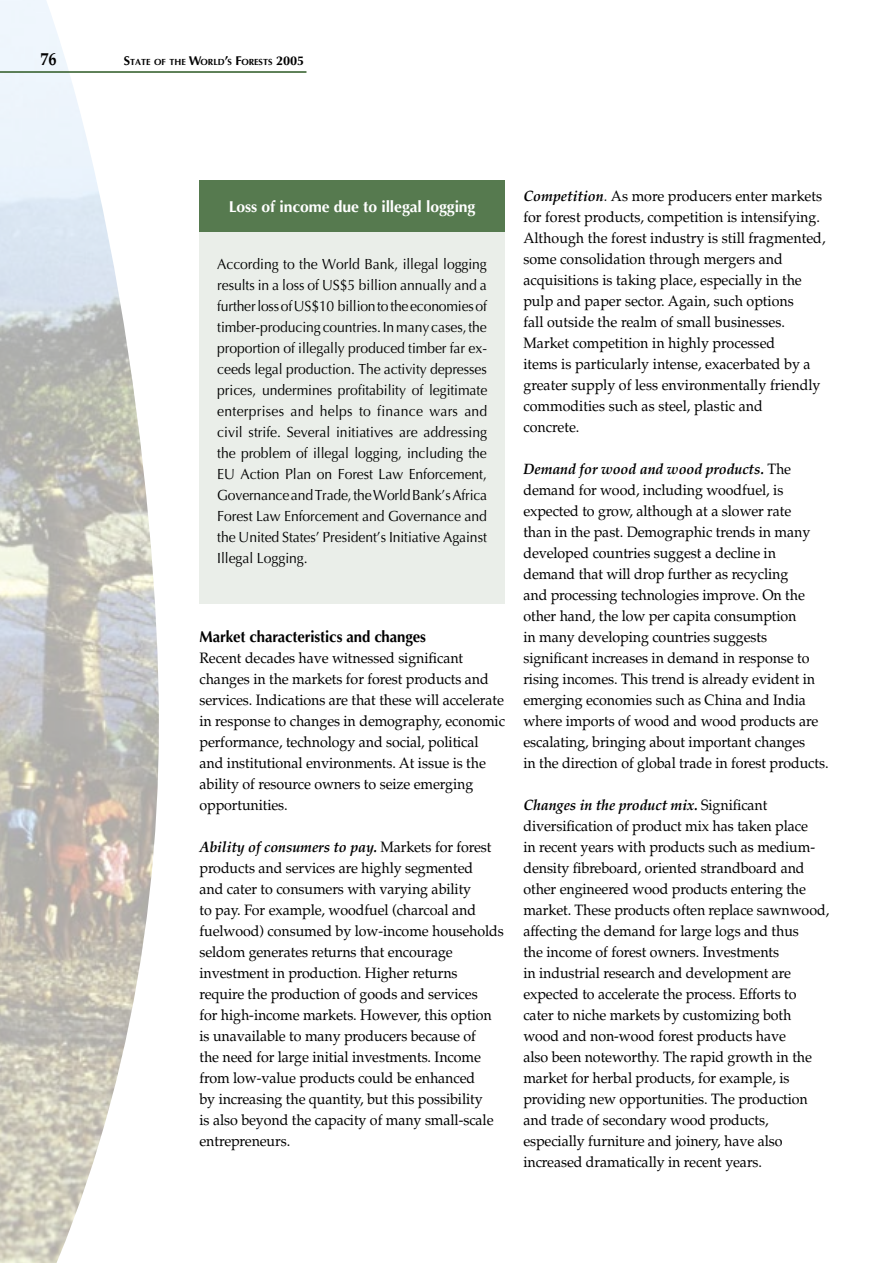
<style>
.page{position:relative;width:893px;height:1263px;background:#fff}
.page>*{position:absolute;margin:0;border:0;box-sizing:border-box;transform-origin:0 0}
.t1{font:700 18px "Palatino";color:#000;scale:.9 1}
.t2{font:700 15.75px "Optima LT Std";letter-spacing:-.005em;color:#000;scale:.95 1}
.t3{font:700 15.75px "Optima LT Std";letter-spacing:-.005em;color:#fff}
.t4{font:15px/21px "Palatino";letter-spacing:-.005em;color:#000;scale:.95 1}
.t5{font:14.7px/21px "Optima LT Std";letter-spacing:-.005em;color:#000;text-align:justify;scale:.95 1}
.t6{font:700 8.85px "Optima LT Std";color:#000}
.s1{font-size:12.75px}
.s2{font-weight:700;font-style:italic}
.s3{font-style:italic}
</style>
<div class="page">
<svg style="left:2px;top:0;width:157px;height:1263px"></svg>
<hr style="left:0;top:71px;width:306px;height:2px;background:#2c5923">
<div style="left:199px;top:186px;width:306px;height:418px;background:#eaeee9"></div>
<div style="left:199px;top:180px;width:306px;height:52px;background:#567a4f"></div>
<p class="t1" style="left:40px;top:47px;width:19px">76</p>
<p class="t6" style="left:124px;top:57px;width:182px"><span class="s1">S</span>TATE OF THE <span class="s1">W</span>ORLD<span class="s1">’</span>S <span class="s1">F</span>ORESTS <span class="s1">2005</span></p>
<p class="t3" style="left:229px;top:197px;width:248px">Loss of income due to illegal logging</p>
<p class="t5" style="left:217px;top:254px;width:286px">According to the World Bank, illegal logging results in a loss of US$5 billion annually and a further loss of US$10 billion to the economies of timber-producing countries. In many cases, the proportion of illegally produced timber far ex&shy;ceeds legal production. The activity depresses prices, undermines profitability of legitimate enterprises and helps to finance wars and civil strife. Several initiatives are addressing the problem of illegal logging, including the EU Action Plan on Forest Law Enforcement, Governance and Trade, the World Bank’s Africa Forest Law Enforcement and Governance and the United States’ President’s Initiative Against Illegal Logging.</p>
<p class="t2" style="left:200px;top:627px;width:240px">Market characteristics and changes</p>
<p class="t4" style="left:200px;top:648px;width:323px">Recent decades have witnessed significant changes in the markets for forest products and services. Indications are that these will accelerate in response to changes in demography, economic performance, technology and social, political and institutional environments. At issue is the ability of resource owners to seize emerging opportunities.</p>
<p class="t4" style="left:200px;top:837px;width:322px"><span class="s2">Ability of consumers to pay.</span> Markets for forest products and services are highly segmented<br>and cater to consumers with varying ability<br>to pay. For example, woodfuel (charcoal and fuelwood) consumed by low-income households seldom generates returns that encourage investment in production. Higher returns require the production of goods and services<br>for high-income markets. However, this option is unavailable to many producers because of<br>the need for large initial investments. Income from low-value products could be enhanced<br>by increasing the quantity, but this possibility<br>is also beyond the capacity of many small-scale entrepreneurs.</p>
<p class="t4" style="left:523px;top:186px;width:320px"><span class="s2">Competition</span><span class="s3">.</span> As more producers enter markets for forest products, competition is intensifying.<br>Although the forest industry is still fragmented, some consolidation through mergers and acquisitions is taking place, especially in the pulp and paper sector. Again, such options<br>fall outside the realm of small businesses.<br>Market competition in highly processed<br>items is particularly intense, exacerbated by a greater supply of less environmentally friendly commodities such as steel, plastic and<br>concrete.</p>
<p class="t4" style="left:523px;top:459px;width:323px"><span class="s2">Demand for wood and wood products.</span> The demand for wood, including woodfuel, is expected to grow, although at a slower rate<br>than in the past. Demographic trends in many developed countries suggest a decline in demand that will drop further as recycling<br>and processing technologies improve. On the other hand, the low per capita consumption<br>in many developing countries suggests significant increases in demand in response to rising incomes. This trend is already evident in emerging economies such as China and India where imports of wood and wood products are escalating, bringing about important changes<br>in the direction of global trade in forest products.</p>
<p class="t4" style="left:523px;top:795px;width:323px"><span class="s2">Changes in the product mix.</span> Significant diversification of product mix has taken place<br>in recent years with products such as medium&shy;density fibreboard, oriented strandboard and other engineered wood products entering the market. These products often replace sawnwood, affecting the demand for large logs and thus<br>the income of forest owners. Investments<br>in industrial research and development are expected to accelerate the process. Efforts to cater to niche markets by customizing both wood and non-wood forest products have<br>also been noteworthy. The rapid growth in the market for herbal products, for example, is providing new opportunities. The production and trade of secondary wood products, especially furniture and joinery, have also increased dramatically in recent years.</p>
</div>
